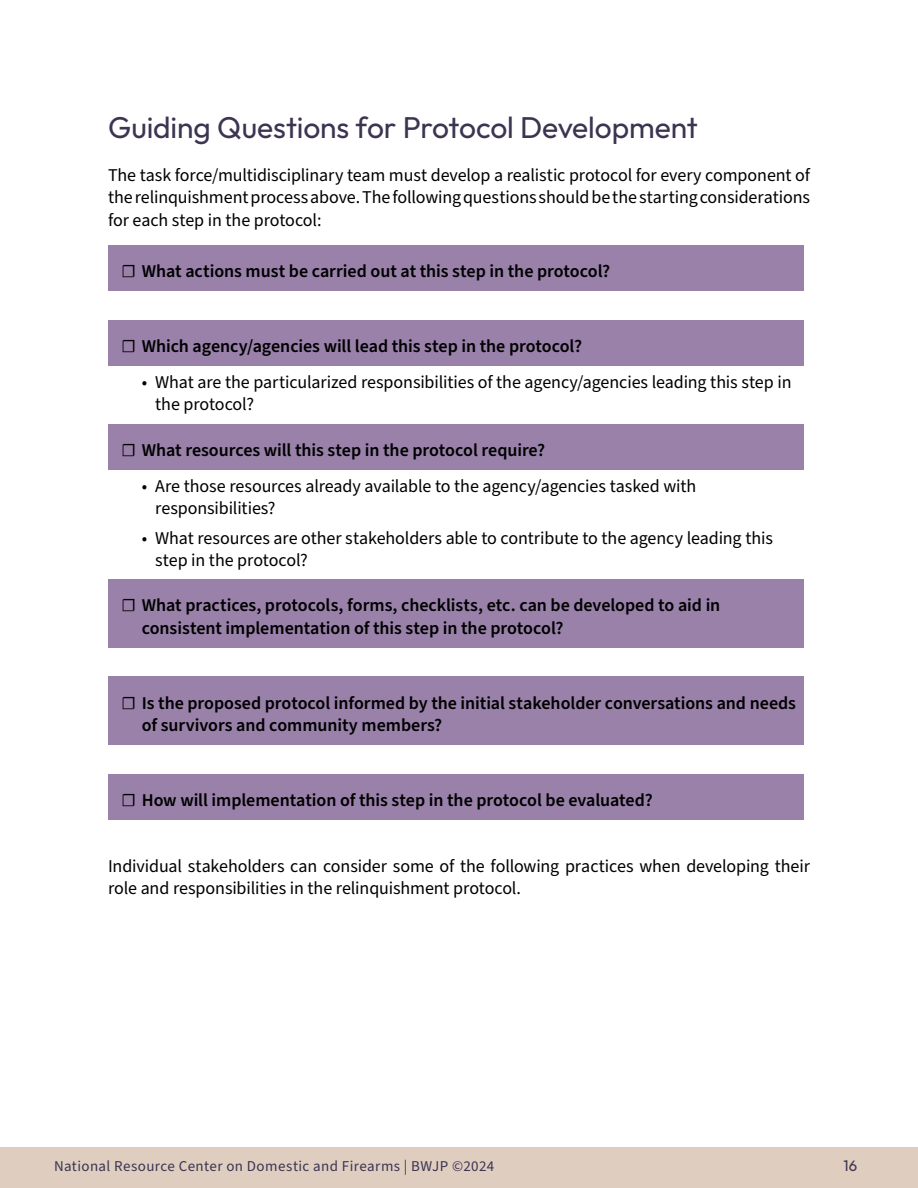
<style>
.page{position:relative;width:918px;height:1188px;background:#fff}
.page>*{position:absolute;margin:0;border:0;box-sizing:border-box;transform-origin:0 0}
.t1{font:30px "Outfit";letter-spacing:-.005em;color:#3c3451}
.t2{font:18px/22.5px "Source Sans Pro";letter-spacing:-.005em;color:#000}
.t3{font:600 18px/22.5px "Source Sans Pro";letter-spacing:-.005em;color:#000}
.t4{font:15px "Source Sans Pro";letter-spacing:.025em;color:#3c3451}
.t5{font:15px "Outfit";color:#3c3451}
.s1{font-weight:400}
</style>
<div class="page">
<div style="left:0;top:1148px;width:918px;height:40px;background:#dfcec0"></div>
<div style="left:108px;top:245px;width:695px;height:46px;background:#9981aa"></div>
<div style="left:108px;top:320px;width:695px;height:46px;background:#9981aa"></div>
<div style="left:108px;top:424px;width:695px;height:46px;background:#9981aa"></div>
<div style="left:108px;top:580px;width:695px;height:68px;background:#9981aa"></div>
<div style="left:108px;top:677px;width:695px;height:68px;background:#9981aa"></div>
<div style="left:108px;top:774px;width:695px;height:46px;background:#9981aa"></div>
<h1 class="t1" style="left:108px;top:108px;width:591px">Guiding Questions for Protocol Development</h1>
<p class="t2" style="left:108px;top:164px;width:704px;text-align:justify">The task force/multidisciplinary team must develop a realistic protocol for every component of the relinquishment process above. The following questions should be the starting considerations for each step in the protocol:</p>
<p class="t3" style="left:122px;top:261px;width:490px"><span class="s1">☐</span> What actions must be carried out at this step in the protocol?</p>
<p class="t3" style="left:122px;top:335px;width:462px"><span class="s1">☐</span> Which agency/agencies will lead this step in the protocol?</p>
<p class="t2" style="left:155px;top:371px;width:638px;text-indent:-14px">• What are the particularized responsibilities of the agency/agencies leading this step in the protocol?</p>
<p class="t3" style="left:122px;top:439px;width:425px"><span class="s1">☐</span> What resources will this step in the protocol require?</p>
<p class="t2" style="left:155px;top:475px;width:543px;text-indent:-14px">• Are those resources already available to the agency/agencies tasked with responsibilities?</p>
<p class="t2" style="left:155px;top:527px;width:619px;text-indent:-14px">• What resources are other stakeholders able to contribute to the agency leading this step in the protocol?</p>
<p class="t3" style="left:142px;top:595px;width:580px;text-indent:-20px"><span class="s1">☐</span> What practices, protocols, forms, checklists, etc. can be developed to aid in consistent implementation of this step in the protocol?</p>
<p class="t3" style="left:142px;top:692px;width:656px;text-indent:-20px"><span class="s1">☐</span> Is the proposed protocol informed by the initial stakeholder conversations and needs of survivors and community members?</p>
<p class="t3" style="left:122px;top:789px;width:533px"><span class="s1">☐</span> How will implementation of this step in the protocol be evaluated?</p>
<p class="t2" style="left:108px;top:855px;width:703px">Individual stakeholders can consider some of the following practices when developing their role and responsibilities in the relinquishment protocol.</p>
<p class="t4" style="left:54px;top:1156px;width:442px">National Resource Center on Domestic and Firearms | BWJP ©2024</p>
<p class="t5" style="left:844px;top:1156px;width:15px">16</p>
</div>
